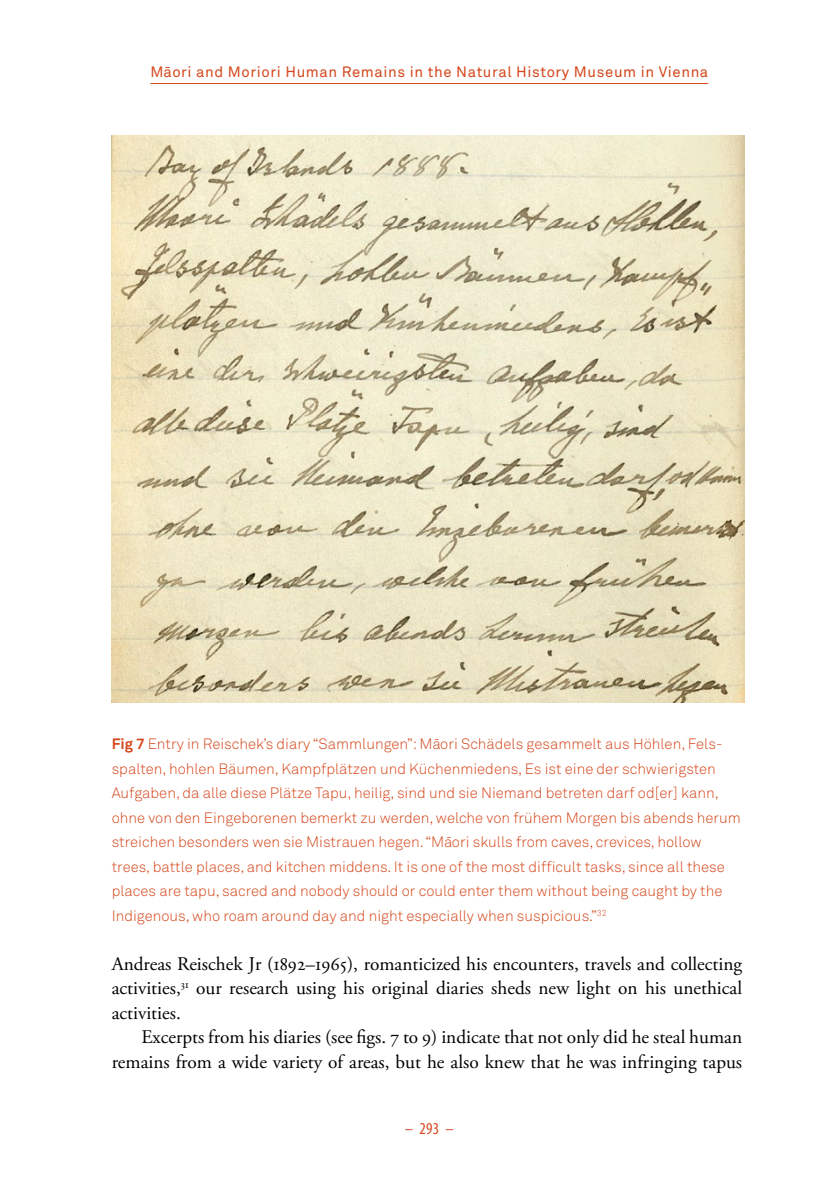
<style>
.page{position:relative;width:829px;height:1191px;background:#fff}
.page>*{position:absolute;margin:0;border:0;box-sizing:border-box;transform-origin:0 0}
.t1{font:19.25px/24.5px "Adobe Garamond Pro";color:#000;text-align:justify}
.t2{font:condensed 16.62px "Myriad Pro";color:#d5461a}
.t3{font:300 14.88px/24.5px "Akkurat";color:#d5461a}
.t4{font:14.88px "Akkurat";letter-spacing:.04em;color:#d5461a}
.s1{font-weight:700}
</style>
<div class="page">
<img style="left:112px;top:135px;width:632px;height:567px">
<hr style="left:150px;top:83px;width:558px;height:1px;background:#d5461a">
<p class="t4" style="left:150px;top:63px;width:559px">M¯aori and Moriori Human Remains in the Natural History Museum in Vienna</p>
<p class="t3" style="left:112px;top:731px;width:630px"><span class="s1">Fig 7</span> Entry in Reischek’s diary “Sammlungen”: Ma¯ori Schädels gesammelt aus Höhlen, Fels&shy;spalten, hohlen Bäumen, Kampfplätzen und Küchenmiedens, Es ist eine der schwierigsten Aufgaben, da alle diese Plätze Tapu, heilig, sind und sie Niemand betreten darf od[er] kann, ohne von den Eingeborenen bemerkt zu werden, welche von frühem Morgen bis abends herum streichen besonders wen sie Mistrauen hegen. “Ma¯ori skulls from caves, crevices, hollow trees, battle places, and kitchen middens. It is one of the most difficult tasks, since all these places are tapu, sacred and nobody should or could enter them without being caught by the Indigenous, who roam around day and night especially when suspicious.”<sup>32</sup></p>
<p class="t1" style="left:112px;top:952px;width:632px">Andreas Reischek Jr (1892–1965), romanticized his encounters, travels and collecting activities,<sup>31</sup> our research using his original diaries sheds new light on his unethical activities.</p>
<p class="t1" style="left:112px;top:1025px;width:632px;text-align:right">Excerpts from his diaries (see figs. 7 to 9) indicate that not only did he steal human remains from a wide variety of areas, but he also knew that he was infringing tapus</p>
<p class="t2" style="left:405px;top:1119px;width:50px">– 293 –</p>
</div>
